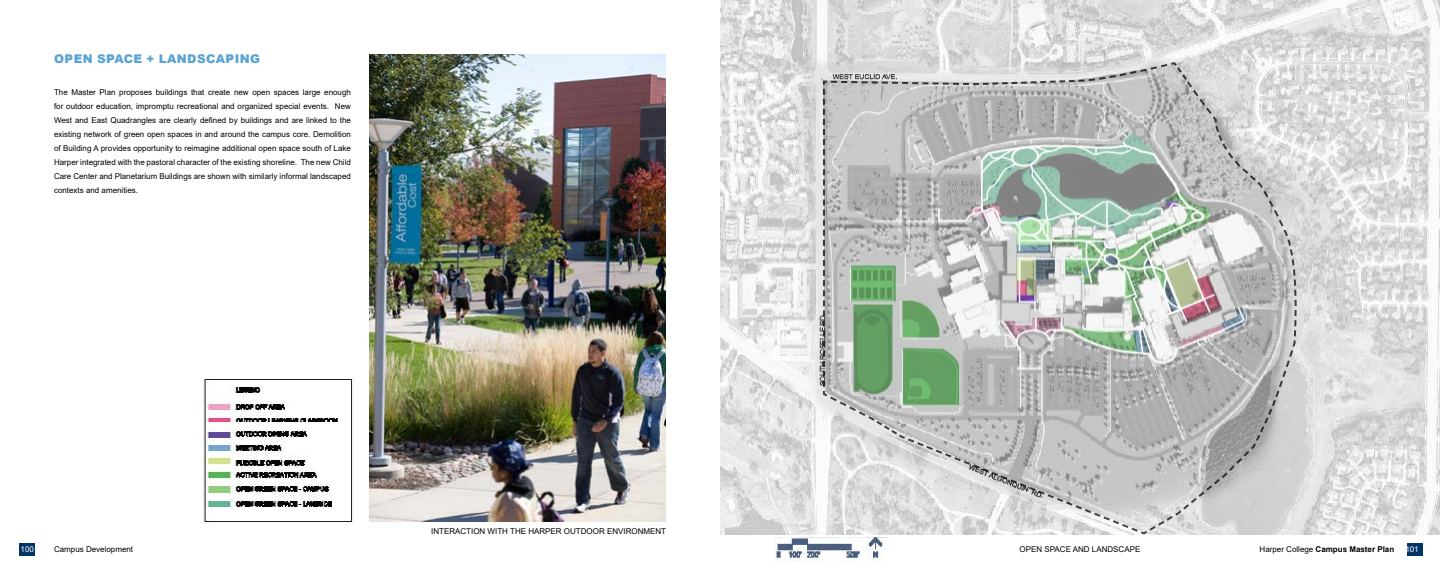
<style>
.page{position:relative;width:1440px;height:576px;background:#fff}
.page>*{position:absolute;margin:0;border:0;box-sizing:border-box;transform-origin:0 0}
.t1{font:900 12px "Arial";letter-spacing:.035em;color:#5aa3d2}
.t2{font:8px/14px "Arial";color:#000;text-align:justify}
.t3{font:700 8px "Arial";color:#000}
.t4{font:8px "Arial";color:#fff}
.s1{font-weight:400}
</style>
<div class="page">
<div style="left:20px;top:543px;width:15px;height:13px;background:#036"></div>
<div style="left:1407px;top:543px;width:15px;height:13px;background:#036"></div>
<img style="left:720px;top:0;width:720px;height:535px">
<img style="left:202px;top:378px;width:151px;height:147px">
<img style="left:369px;top:54px;width:297px;height:468px">
<img style="left:774px;top:538px;width:110px;height:23px">
<svg style="left:822px;top:62px;width:475px;height:473px;background:#bcc1bd"></svg>
<h1 class="t1" style="left:54px;top:50px;width:207px">OPEN SPACE + LANDSCAPING</h1>
<p class="t2" style="left:54px;top:85px;width:298px">The Master Plan proposes buildings that create new open spaces large enough for outdoor education, impromptu recreational and organized special events. New West and East Quadrangles are clearly defined by buildings and are linked to the existing network of green open spaces in and around the campus core. Demolition of Building A provides opportunity to reimagine additional open space south of Lake Harper integrated with the pastoral character of the existing shoreline. The new Child Care Center and Planetarium Buildings are shown with similarly informal landscaped contexts and amenities.</p>
<p class="t2" style="left:431px;top:524px;width:236px">INTERACTION WITH THE HARPER OUTDOOR ENVIRONMENT</p>
<p class="t2" style="left:1020px;top:542px;width:122px">OPEN SPACE AND LANDSCAPE</p>
<p class="t4" style="left:21px;top:543px;width:15px">100</p>
<p class="t2" style="left:54px;top:542px;width:81px">Campus Development</p>
<p class="t3" style="left:1260px;top:543px;width:136px"><span class="s1">Harper College</span> Campus Master Plan</p>
<p class="t4" style="left:1405px;top:543px;width:15px">101</p>
</div>
